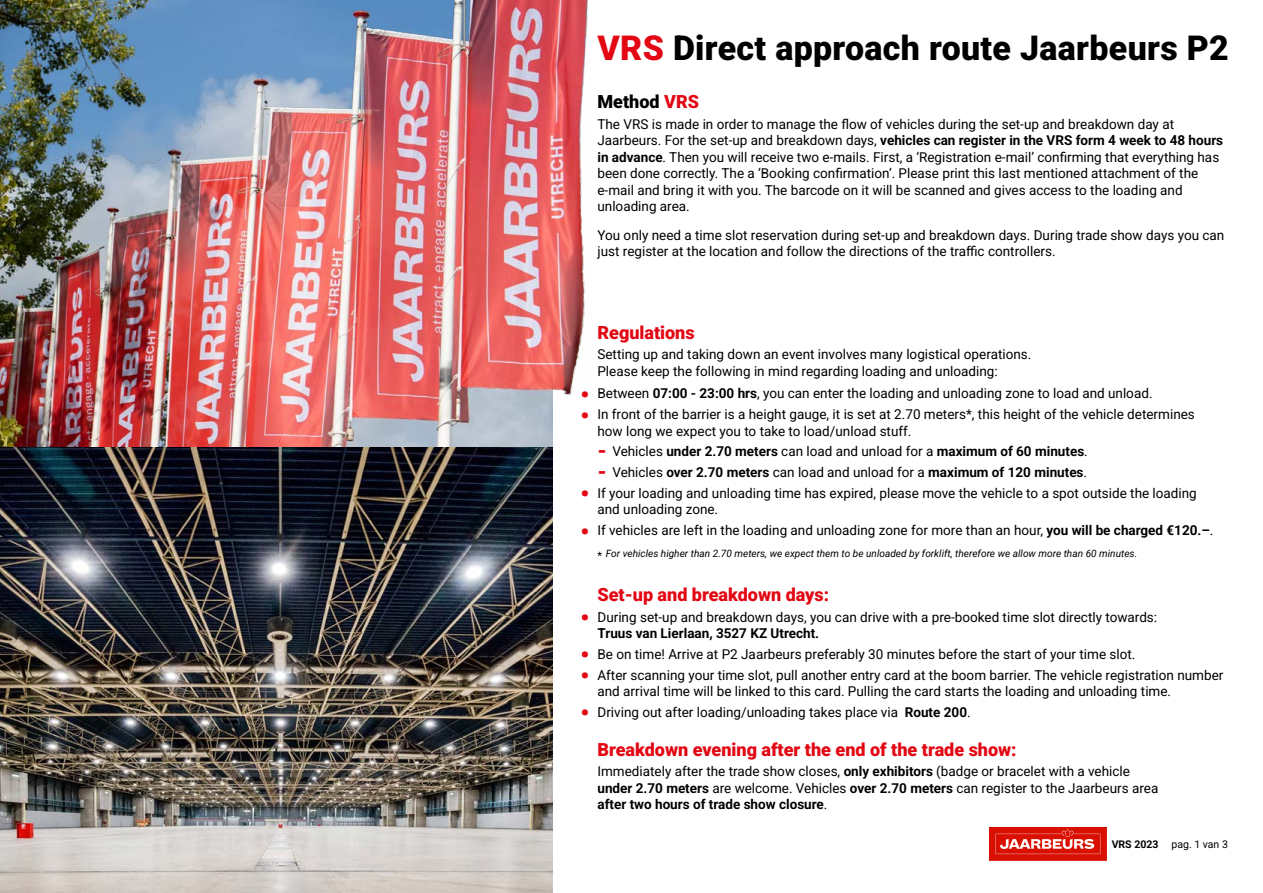
<style>
.page{position:relative;width:1263px;height:893px;background:#fff}
.page>*{position:absolute;margin:0;border:0;box-sizing:border-box;transform-origin:0 0}
.t1{font:900 33.9px "Roboto";letter-spacing:.01em;color:#000}
.Kop_1{font:900 18px "Roboto";color:#e30613}
.t2{font:900 18px "Roboto";color:#000}
.Platte_tekst{font:13.5px/16.5px "Roboto";color:#000}
.Opsomming_1{font:13.5px/16.5px "Roboto";color:#000}
.t3{font:700 13.5px "Roboto";color:#000}
.t4{font:10.5px "Roboto";color:#000}
.t5{font:italic 10.05px "Roboto";letter-spacing:.005em;color:#000}
.s1{color:#e30613}
.s2{font-weight:700}
.s3{font-weight:900;font-size:24px;color:#e30613}
.s4{font-weight:900;font-size:21px;color:#e30613}
.s5{font-weight:400}
.s6{font-weight:700;font-style:normal}
</style>
<div class="page">
<img style="left:0;top:400px;width:553px;height:493px">
<img style="left:0;top:0;width:588px;height:400px">
<svg style="left:989px;top:839px;width:1px;height:15px"></svg>
<img style="left:990px;top:828px;width:116px;height:32px">
<p class="t1" style="left:597px;top:24px;width:633px"><span class="s1">VRS</span> Direct approach route Jaarbeurs P2</p>
<p class="t2" style="left:597px;top:89px;width:103px">Method <span class="s1">VRS</span></p>
<p class="Platte_tekst" style="left:597px;top:115px;width:627px">The VRS is made in order to manage the flow of vehicles during the set-up and breakdown day at Jaarbeurs. For the set-up and breakdown days, <span class="s2">vehicles can register in the VRS form 4 week to 48 hours in advance</span>. Then you will receive two e-mails. First, a ‘Registration e-mail’ confirming that everything has been done correctly. The a ‘Booking confirmation’. Please print this last mentioned attachment of the e-mail and bring it with you. The barcode on it will be scanned and gives access to the loading and unloading area.</p>
<p class="Platte_tekst" style="left:597px;top:226px;width:628px">You only need a time slot reservation during set-up and breakdown days. During trade show days you can just register at the location and follow the directions of the traffic controllers.</p>
<p class="Kop_1" style="left:597px;top:320px;width:99px">Regulations</p>
<p class="Platte_tekst" style="left:597px;top:346px;width:435px">Setting up and taking down an event involves many logistical operations.</p>
<p class="Platte_tekst" style="left:597px;top:362px;width:402px">Please keep the following in mind regarding loading and unloading:</p>
<p class="Platte_tekst" style="left:580px;top:385px;width:574px"><span class="s3">•</span> Between <span class="s2">07:00 - 23:00 hrs</span>, you can enter the loading and unloading zone to load and unload.</p>
<p class="Platte_tekst" style="left:597px;top:406px;width:599px;text-indent:-17px"><span class="s3">•</span> In front of the barrier is a height gauge, it is set at 2.70 meters*, this height of the vehicle determines how long we expect you to take to load/unload stuff.</p>
<p class="t3" style="left:597px;top:442px;width:492px"><span class="s4">-</span> <span class="s5">Vehicles</span> under 2.70 meters <span class="s5">can load and unload for a</span> maximum of 60 minutes<span class="s5">.</span></p>
<p class="t3" style="left:597px;top:463px;width:491px"><span class="s4">-</span> <span class="s5">Vehicles</span> over 2.70 meters <span class="s5">can load and unload for a</span> maximum of 120 minutes<span class="s5">.</span></p>
<p class="Platte_tekst" style="left:597px;top:484px;width:601px;text-indent:-17px"><span class="s3">•</span> If your loading and unloading time has expired, please move the vehicle to a spot outside the loading and unloading zone.</p>
<p class="Platte_tekst" style="left:580px;top:522px;width:634px"><span class="s3">•</span> If vehicles are left in the loading and unloading zone for more than an hour, <span class="s2">you will be charged €120.–</span>.</p>
<p class="t5" style="left:597px;top:547px;width:541px"><span class="s6">*</span> For vehicles higher than 2.70 meters, we expect them to be unloaded by forklift, therefore we allow more than 60 minutes.</p>
<p class="Kop_1" style="left:597px;top:582px;width:233px">Set-up and breakdown days:</p>
<p class="Opsomming_1" style="left:597px;top:608px;width:561px;text-indent:-17px"><span class="s3">•</span> During set-up and breakdown days, you can drive with a pre-booked time slot directly towards:<br><span class="s2">Truus van Lierlaan, 3527 KZ Utrecht.</span></p>
<p class="Opsomming_1" style="left:580px;top:645px;width:556px"><span class="s3">•</span> Be on time! Arrive at P2 Jaarbeurs preferably 30 minutes before the start of your time slot.</p>
<p class="Opsomming_1" style="left:597px;top:666px;width:627px;text-indent:-17px"><span class="s3">•</span> After scanning your time slot, pull another entry card at the boom barrier. The vehicle registration number and arrival time will be linked to this card. Pulling the card starts the loading and unloading time.</p>
<p class="Opsomming_1" style="left:580px;top:703px;width:392px"><span class="s3">•</span> Driving out after loading/unloading takes place via <span class="s2">Route 200</span>.</p>
<p class="Kop_1" style="left:597px;top:737px;width:421px">Breakdown evening after the end of the trade show:</p>
<p class="Opsomming_1" style="left:597px;top:763px;width:562px">Immediately after the trade show closes, <span class="s2">only exhibitors</span> (badge or bracelet with a vehicle <span class="s2">under 2.70 meters</span> are welcome. Vehicles <span class="s2">over 2.70 meters</span> can register to the Jaarbeurs area <span class="s2">after two hours of trade show closure</span>.</p>
<p class="t4" style="left:1112px;top:837px;width:118px"><span class="s2">VRS 2023</span> pag. 1 van 3</p>
</div>
